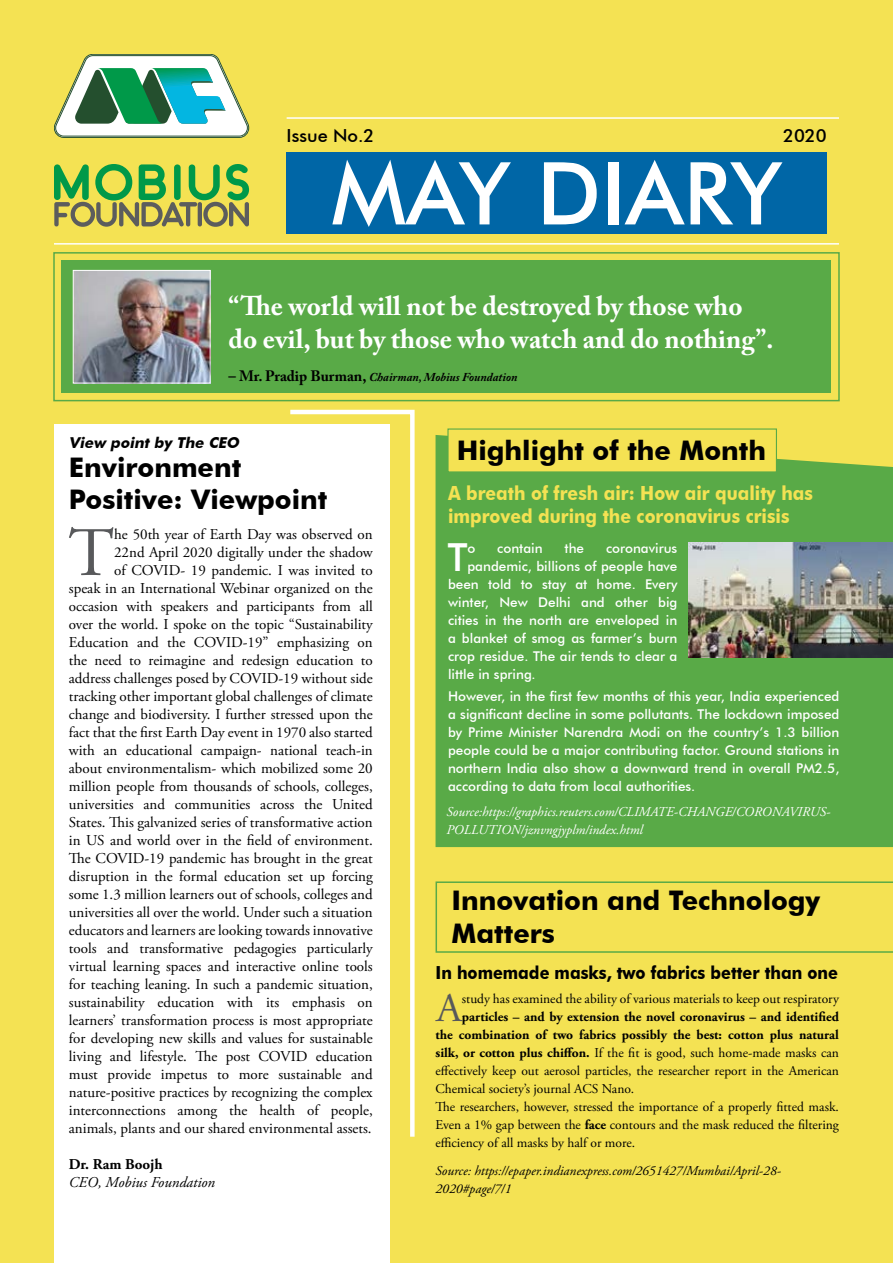
<style>
.page{position:relative;width:893px;height:1263px;background:#f4e253}
.page>*{position:absolute;margin:0;border:0;box-sizing:border-box;transform-origin:0 0}
.t1{font:500 86.85px "Futura BT";color:#fff}
.t2{font:69.3px "Adobe Garamond Pro";color:#58595b}
.t3{font:40.65px "Adobe Garamond Pro";color:#58595b}
.t4{font:500 38.7px "Futura BT";color:#fff}
.t5{font:700 27px/32.4px "Futura BT";color:#000}
.t6{font:700 27px/32.4px "Adobe Caslon Pro";color:#fff}
.t7{font:700 19.5px/23.4px "Futura BT";color:#f4e253;scale:.9 1}
.t8{font:700 18px "Futura BT";color:#000;scale:.9 1}
.t9{font:500 18px "Futura BT";color:#000}
.t10{font:15px/18px "Adobe Garamond Pro";color:#000;text-align:right}
.t11{font:italic 15px "Adobe Garamond Pro";color:#000}
.t12{font:italic 700 15px "Futura BT";color:#000}
.t13{font:700 15px "Adobe Garamond Pro";color:#000}
.t14{font:500 13.5px/18px "Futura BT";color:#fff;text-align:justify}
.t15{font:13.5px/18px "Adobe Garamond Pro";color:#000}
.t16{font:italic 13.5px/18px "Adobe Garamond Pro";color:#fff}
.t17{font:italic 13.5px/18px "Adobe Garamond Pro";color:#000}
.t18{font:italic 700 12px "Adobe Caslon Pro";color:#000}
.s1{font-style:normal;font-size:15px}
.s2{font-weight:700}
</style>
<div class="page">
<div style="left:54px;top:424px;width:336px;height:839px;background:#fff"></div>
<div style="left:287px;top:152px;width:540px;height:81px;background:#0066a6"></div>
<svg style="left:54px;top:54px;width:195px;height:84px;background:#93c1a0"></svg>
<svg style="left:54px;top:164px;width:195px;height:63px"></svg>
<hr style="left:54px;top:243px;width:785px;height:2px;background:#fff">
<hr style="left:287px;top:117px;width:552px;height:2px;background:#fff">
<svg style="left:290px;top:409px;width:125px;height:728px"></svg>
<svg style="left:436px;top:881px;width:457px;height:72px"></svg>
<div style="left:62px;top:261px;width:769px;height:132px;background:#59aa47"></div>
<div style="left:436px;top:435px;width:457px;height:412px;background:#59aa47"></div>
<div style="left:447px;top:428px;width:330px;height:44px;background:#f4e253"></div>
<div style="left:53px;top:252px;width:787px;height:149px;border:2px solid #59aa47"></div>
<img style="left:75px;top:272px;width:134px;height:109px">
<div style="left:73px;top:270px;width:138px;height:113px;border:1px solid #fff"></div>
<img style="left:688px;top:542px;width:205px;height:115px">
<p class="t9" style="left:287px;top:124px;width:89px">Issue No.2</p>
<p class="t9" style="left:783px;top:124px;width:45px">2020</p>
<h1 class="t1" style="left:331px;top:141px;width:452px">MAY DIARY</h1>
<h3 class="t6" style="left:229px;top:290px;width:547px">“The world will not be destroyed by those who do evil, but by those who watch and do nothing”.</h3>
<p class="t18" style="left:229px;top:370px;width:290px"><span class="s1">– Mr. Pradip Burman,</span> Chairman, Mobius Foundation</p>
<p class="t12" style="left:69px;top:433px;width:175px">View point by The CEO</p>
<h3 class="t5" style="left:69px;top:450px;width:260px">Environment<br>Positive: Viewpoint</h3>
<h2 class="t2" style="left:68px;top:511px;width:47px">T</h2>
<p class="t10" style="left:69px;top:526px;width:305px">he 50th year of Earth Day was observed on<br>22nd April 2020 digitally under the shadow<br>of COVID- 19 pandemic. I was invited to<br>speak in an International Webinar organized on the occasion with speakers and participants from all over the world. I spoke on the topic “Sustainability Education and the COVID-19” emphasizing on the need to reimagine and redesign education to address challenges posed by COVID-19 without side tracking other important global challenges of climate change and biodiversity. I further stressed upon the fact that the first Earth Day event in 1970 also started with an educational campaign- national teach-in about environmentalism- which mobilized some 20 million people from thousands of schools, colleges, universities and communities across the United States. This galvanized series of transformative action in US and world over in the field of environment.<br>The COVID-19 pandemic has brought in the great disruption in the formal education set up forcing some 1.3 million learners out of schools, colleges and universities all over the world. Under such a situation educators and learners are looking towards innovative tools and transformative pedagogies particularly virtual learning spaces and interactive online tools for teaching leaning. In such a pandemic situation, sustainability education with its emphasis on learners’ transformation process is most appropriate for developing new skills and values for sustainable living and lifestyle. The post COVID education must provide impetus to more sustainable and nature-positive practices by recognizing the complex interconnections among the health of people, animals, plants and our shared environmental assets.</p>
<p class="t13" style="left:69px;top:1155px;width:95px">Dr. Ram Boojh</p>
<p class="t11" style="left:69px;top:1173px;width:148px">CEO, Mobius Foundation</p>
<h3 class="t5" style="left:457px;top:434px;width:311px">Highlight of the Month</h3>
<h3 class="t7" style="left:448px;top:481px;width:407px">A breath of fresh air: How air quality has improved during the coronavirus crisis</h3>
<h3 class="t4" style="left:448px;top:533px;width:21px">T</h3>
<p class="t14" style="left:467px;top:539px;width:9px">o</p>
<p class="t14" style="left:497px;top:539px;width:47px">contain</p>
<p class="t14" style="left:565px;top:539px;width:21px">the</p>
<p class="t14" style="left:606px;top:539px;width:73px">coronavirus</p>
<p class="t14" style="left:467px;top:557px;width:211px">pandemic, billions of people have</p>
<p class="t14" style="left:448px;top:575px;width:231px">been told to stay at home. Every</p>
<p class="t14" style="left:448px;top:593px;width:231px">winter, New Delhi and other big</p>
<p class="t14" style="left:448px;top:611px;width:231px">cities in the north are enveloped in</p>
<p class="t14" style="left:448px;top:629px;width:231px">a blanket of smog as farmer’s burn</p>
<p class="t14" style="left:448px;top:647px;width:231px">crop residue. The air tends to clear a</p>
<p class="t14" style="left:448px;top:665px;width:89px">little in spring.</p>
<p class="t14" style="left:448px;top:687px;width:393px">However, in the first few months of this year, India experienced a significant decline in some pollutants. The lockdown imposed by Prime Minister Narendra Modi on the country’s 1.3 billion people could be a major contributing factor. Ground stations in northern India also show a downward trend in overall PM2.5, according to data from local authorities.</p>
<p class="t16" style="left:446px;top:803px;width:385px">Source:https://graphics.reuters.com/CLIMATE-CHANGE/CORONAVIRUS-<br>POLLUTION/jznvngjyplm/index.html</p>
<h3 class="t5" style="left:451px;top:884px;width:370px">Innovation and Technology<br>Matters</h3>
<p class="t8" style="left:436px;top:961px;width:449px">In homemade masks, two fabrics better than one</p>
<h3 class="t3" style="left:437px;top:984px;width:27px">A</h3>
<p class="t15" style="left:462px;top:990px;width:379px">study has examined the ability of various materials to keep out respiratory</p>
<p class="t15" style="left:436px;top:1008px;width:405px;text-indent:26px"><span class="s2">particles – and by extension the novel coronavirus – and identified the combination of two fabrics possibly the best: cotton plus natural silk, or cotton plus chiffon.</span> If the fit is good, such home-made masks can effectively keep out aerosol particles, the researcher report in the American Chemical society’s journal ACS Nano.<br>The researchers, however, stressed the importance of a properly fitted mask.<br>Even a 1% gap between the <span class="s2">face</span> contours and the mask reduced the filtering efficiency of all masks by half or more.</p>
<p class="t17" style="left:436px;top:1162px;width:347px">Source: https://epaper.indianexpress.com/2651427/Mumbai/April-28-<br>2020#page/7/1</p>
</div>
